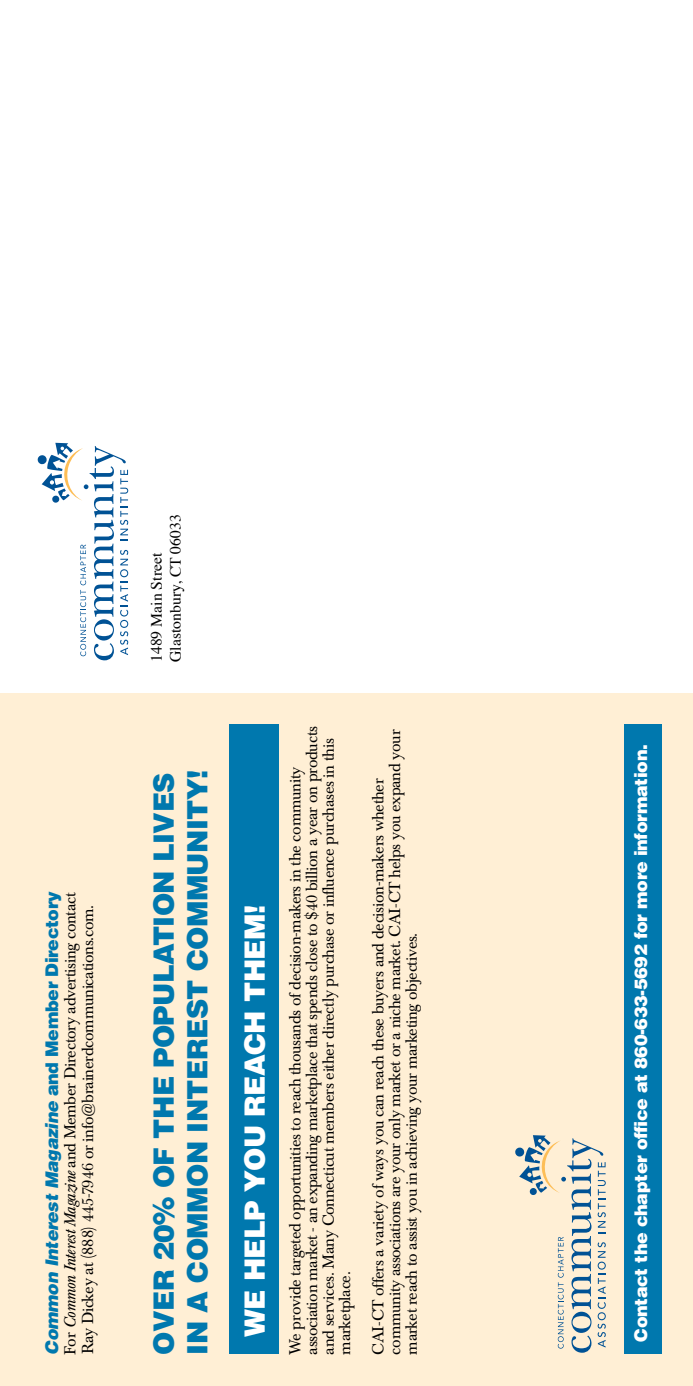
<style>
.page{position:relative;width:693px;height:1386px;background:#fff}
.page>*{position:absolute;margin:0;border:0;box-sizing:border-box;transform-origin:0 0}
.t1{font:900 28px/33.6px "Helvetica LT Std";letter-spacing:-.02em;color:#0078ae}
.t2{font:900 28px "Helvetica LT Std";letter-spacing:-.02em;color:#fff}
.t3{font:900 17.5px "Helvetica LT Std";letter-spacing:-.02em;color:#fff}
.t4{font:italic 900 17.5px "Helvetica LT Std";color:#0078ae}
.t5{font:15.75px/16.6px "Baskerville BE";letter-spacing:-.02em;color:#000}
.t6{font:15.75px/18.9px "Times";color:#000}
.s1{font-style:normal}
.s2{font-style:italic}
</style>
<div class="page">
<div style="left:0;top:693px;width:693px;height:693px;background:#ffefd5"></div>
<svg style="left:37px;top:443px;width:91px;height:217px"></svg>
<div style="left:230px;top:724px;width:49px;height:630px;background:#0078ae"></div>
<div style="left:624px;top:724px;width:38px;height:630px;background:#0078ae"></div>
<svg style="left:515px;top:1135px;width:91px;height:218px"></svg>
<p class="t4" style="left:40px;top:1354px;width:465px;rotate:-90deg">Common Interest Magazine <span class="s1">and Member Directory</span></p>
<p class="t5" style="left:62px;top:1354px;width:464px;line-height:17.5px;rotate:-90deg">For <span class="s2">Common Interest Magazine</span> and Member Directory advertising contact<br>Ray Dickey at (888) 445-7946 or info@brainerdcommunications.com.</p>
<p class="t6" style="left:146px;top:662px;width:149px;rotate:-90deg">1489 Main Street<br>Glastonbury, CT 06033</p>
<h1 class="t1" style="left:146px;top:1354px;width:587px;rotate:-90deg">OVER 20% OF THE POPULATION LIVES<br>IN A COMMON INTEREST COMMUNITY!</h1>
<h1 class="t2" style="left:236px;top:1337px;width:434px;rotate:-90deg">WE HELP YOU REACH THEM!</h1>
<p class="t5" style="left:287px;top:1354px;width:630px;rotate:-90deg">We provide targeted opportunities to reach thousands of decision-makers in the community association market - an expanding marketplace that spends close to $40 billion a year on products and services. Many Connecticut members either directly purchase or influence purchases in this marketplace.</p>
<p class="t5" style="left:370px;top:1354px;width:627px;rotate:-90deg">CAI-CT offers a variety of ways you can reach these buyers and decision-makers whether community associations are your only market or a niche market. CAI-CT helps you expand your market reach to assist you in achieving your marketing objectives.</p>
<p class="t3" style="left:629px;top:1342px;width:599px;rotate:-90deg">Contact the chapter office at 860-633-5692 for more information.</p>
</div>
